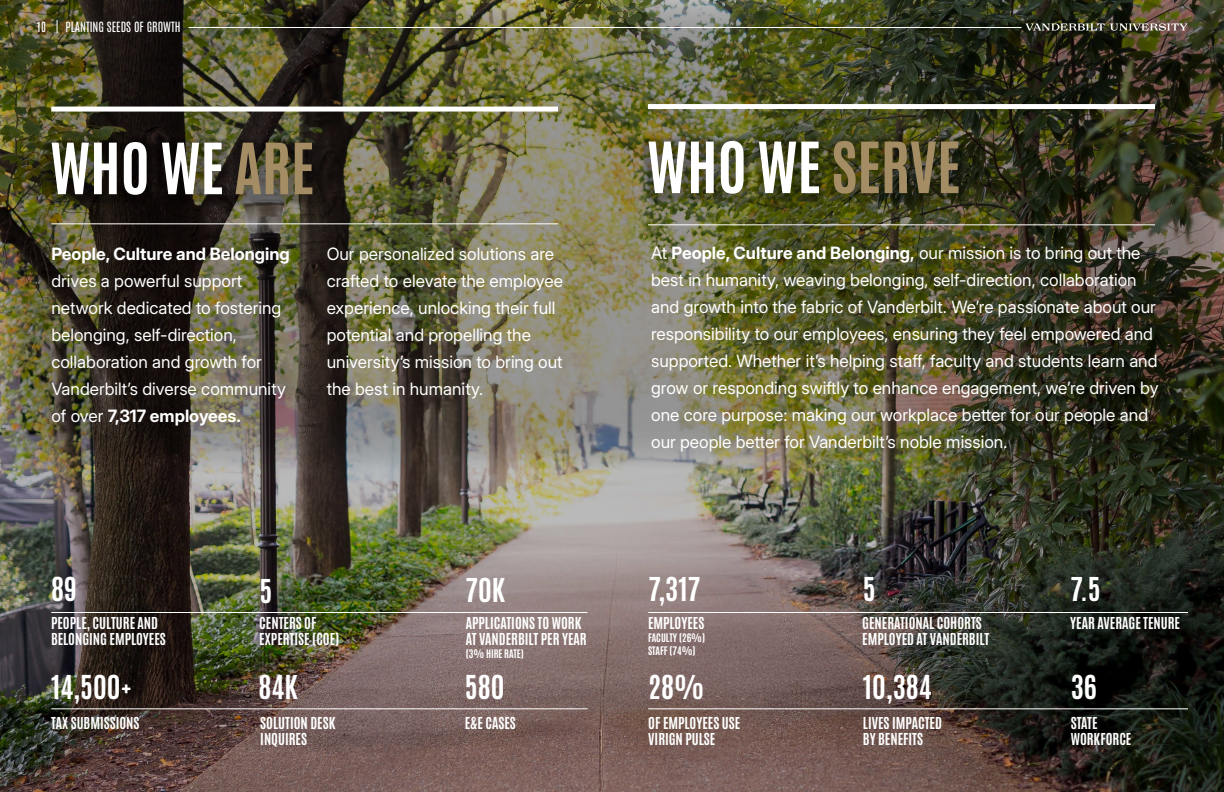
<style>
.page{position:relative;width:1224px;height:792px;background:#fff}
.page>*{position:absolute;margin:0;border:0;box-sizing:border-box;transform-origin:0 0}
.t1{font:700 60px "Antonio";color:#fff}
.t2{font:700 28px "Antonio";color:#fff}
.t3{font:17px/27px "Inter 28 pt";color:#fff}
.t4{font:700 17px "Inter 28 pt";color:#fff}
.t5{font:700 14px/16px "Antonio";color:#fff}
.t6{font:12px "Antonio";color:#fff}
.t7{font:700 10px/13px "Antonio";color:#fff}
.s1{color:#a48d65}
.s2{font-weight:700}
</style>
<div class="page">
<img style="left:0;top:0;width:1224px;height:792px">
<div style="left:43px;top:136px;width:278px;height:71px;background:#000;opacity:.3"></div>
<div style="left:51px;top:107px;width:507px;height:5px;background:#fff"></div>
<hr style="left:51px;top:223px;width:507px;height:1px;background:#fff">
<hr style="left:51px;top:612px;width:537px;height:1px;background:#fff">
<hr style="left:51px;top:708px;width:537px;height:1px;background:#fff">
<hr style="left:189px;top:27px;width:833px;height:1px;background:#fff">
<svg style="left:57px;top:20px;width:1px;height:13px"></svg>
<div style="left:640px;top:135px;width:328px;height:71px;background:#000;opacity:.3"></div>
<div style="left:648px;top:104px;width:507px;height:5px;background:#fff"></div>
<hr style="left:648px;top:224px;width:507px;height:1px;background:#fff">
<hr style="left:648px;top:612px;width:540px;height:1px;background:#fff">
<hr style="left:648px;top:708px;width:540px;height:1px;background:#fff">
<svg style="left:1025px;top:23px;width:163px;height:8px"></svg>
<p class="t6" style="left:36px;top:18px;width:12px">10</p>
<p class="t6" style="left:65px;top:19px;width:117px">PLANTING SEEDS OF GROWTH</p>
<h1 class="t1" style="left:50px;top:125px;width:266px">WHO WE <span class="s1">ARE</span></h1>
<h1 class="t1" style="left:647px;top:124px;width:315px">WHO WE <span class="s1">SERVE</span></h1>
<p class="t4" style="left:51px;top:241px;width:240px">People, Culture and Belonging</p>
<p class="t3" style="left:51px;top:266px;width:236px">drives a powerful support network dedicated to fostering belonging, self-direction, collaboration and growth for<br>Vanderbilt’s diverse community of over <span class="s2">7,317 employees.</span></p>
<p class="t3" style="left:327px;top:239px;width:238px">Our personalized solutions are crafted to elevate the employee experience, unlocking their full potential and propelling the university’s mission to bring out the best in humanity.</p>
<p class="t3" style="left:651px;top:239px;width:509px">At <span class="s2">People, Culture and Belonging,</span> our mission is to bring out the best in humanity, weaving belonging, self-direction, collaboration and growth into the fabric of Vanderbilt. We’re passionate about our responsibility to our employees, ensuring they feel empowered and supported. Whether it’s helping staff, faculty and students learn and grow or responding swiftly to enhance engagement, we’re driven by one core purpose: making our workplace better for our people and our people better for Vanderbilt’s noble mission.</p>
<h2 class="t2" style="left:51px;top:569px;width:27px">89</h2>
<h2 class="t2" style="left:259px;top:570px;width:14px">5</h2>
<p class="t5" style="left:51px;top:615px;width:116px">PEOPLE, CULTURE AND<br>BELONGING EMPLOYEES</p>
<p class="t5" style="left:259px;top:615px;width:82px">CENTERS OF<br>EXPERTISE (COE)</p>
<h2 class="t2" style="left:465px;top:570px;width:42px">70K</h2>
<p class="t5" style="left:466px;top:615px;width:122px">APPLICATIONS TO WORK<br>AT VANDERBILT PER YEAR</p>
<p class="t7" style="left:466px;top:647px;width:60px">(3% HIRE RATE)</p>
<h2 class="t2" style="left:648px;top:569px;width:54px">7,317</h2>
<h2 class="t2" style="left:863px;top:569px;width:14px">5</h2>
<h2 class="t2" style="left:1070px;top:569px;width:32px">7.5</h2>
<p class="t5" style="left:648px;top:615px;width:58px">EMPLOYEES</p>
<p class="t7" style="left:648px;top:632px;width:59px">FACULTY (26%)<br>STAFF (74%)</p>
<p class="t5" style="left:862px;top:615px;width:128px">GENERATIONAL COHORTS<br>EMPLOYED AT VANDERBILT</p>
<p class="t5" style="left:1070px;top:615px;width:111px">YEAR AVERAGE TENURE</p>
<h2 class="t2" style="left:51px;top:667px;width:82px">14,500+</h2>
<h2 class="t2" style="left:258px;top:667px;width:41px">84K</h2>
<h2 class="t2" style="left:465px;top:667px;width:41px">580</h2>
<p class="t5" style="left:51px;top:716px;width:90px">TAX SUBMISSIONS</p>
<p class="t5" style="left:260px;top:716px;width:77px">SOLUTION DESK</p>
<p class="t5" style="left:465px;top:716px;width:53px">E&amp;E CASES</p>
<p class="t5" style="left:260px;top:732px;width:48px">INQUIRES</p>
<h2 class="t2" style="left:648px;top:666px;width:58px">28%</h2>
<h2 class="t2" style="left:1071px;top:666px;width:28px">36</h2>
<h2 class="t2" style="left:863px;top:666px;width:70px">10,384</h2>
<p class="t5" style="left:863px;top:716px;width:80px">LIVES IMPACTED<br>BY BENEFITS</p>
<p class="t5" style="left:648px;top:716px;width:94px">OF EMPLOYEES USE<br>VIRIGN PULSE</p>
<p class="t5" style="left:1071px;top:716px;width:62px">STATE<br>WORKFORCE</p>
</div>
